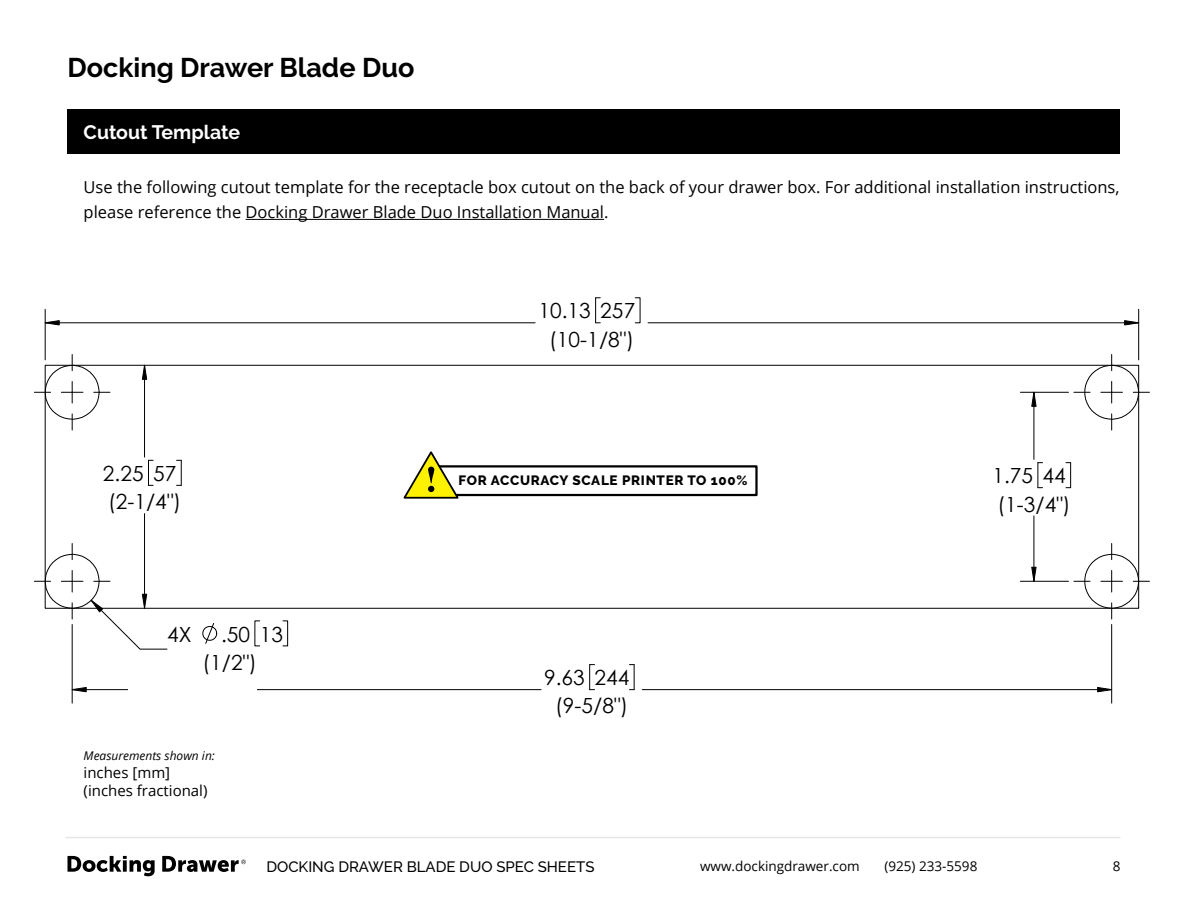
<style>
.page{position:relative;width:1188px;height:918px;background:#fff}
.page>*{position:absolute;margin:0;border:0;box-sizing:border-box;transform-origin:0 0}
.t1{font:700 27px "Raleway";color:#000}
.t2{font:20.85px/28.2px "Century Gothic";letter-spacing:.005em;color:#000;text-align:right}
.t3{font:700 19.5px "Raleway";color:#fff}
.t4{font:16.5px/25.5px "Open Sans";color:#000}
.t5{font:500 15px "Raleway";color:#000}
.t6{font:15px/18px "Open Sans";color:#000}
.t7{font:13.5px "Open Sans";color:#000}
.t8{font:800 13.5px "Raleway";letter-spacing:.05em;color:#000}
.t9{font:italic 12px "Open Sans";color:#000}
</style>
<div class="page">
<svg style="left:68px;top:856px;width:178px;height:20px"></svg>
<hr style="left:65px;top:837px;width:1056px;height:1px;background:#e6e7e8">
<img style="left:44px;top:297px;width:1106px;height:407px">
<svg style="left:1074px;top:543px;width:75px;height:76px"></svg>
<svg style="left:35px;top:354px;width:75px;height:76px"></svg>
<svg style="left:1074px;top:354px;width:75px;height:76px"></svg>
<svg style="left:595px;top:297px;width:5px;height:26px"></svg>
<hr style="left:648px;top:322px;width:491px;height:1px;background:#000">
<hr style="left:45px;top:309px;width:1px;height:51px;background:#000">
<hr style="left:1138px;top:309px;width:1px;height:51px;background:#000">
<hr style="left:45px;top:322px;width:490px;height:1px;background:#000">
<hr style="left:72px;top:689px;width:469px;height:1px;background:#000">
<hr style="left:642px;top:689px;width:470px;height:1px;background:#000">
<hr style="left:72px;top:624px;width:1px;height:79px;background:#000">
<hr style="left:1111px;top:624px;width:1px;height:79px;background:#000">
<hr style="left:1034px;top:516px;width:1px;height:65px;background:#000">
<svg style="left:629px;top:664px;width:6px;height:26px"></svg>
<hr style="left:1034px;top:392px;width:1px;height:67px;background:#000">
<hr style="left:1020px;top:581px;width:48px;height:1px;background:#000">
<hr style="left:1020px;top:392px;width:48px;height:1px;background:#000">
<svg style="left:1038px;top:462px;width:5px;height:26px"></svg>
<svg style="left:1066px;top:462px;width:5px;height:26px"></svg>
<hr style="left:144px;top:514px;width:1px;height:94px;background:#000">
<hr style="left:144px;top:365px;width:1px;height:92px;background:#000">
<svg style="left:589px;top:664px;width:6px;height:26px"></svg>
<svg style="left:177px;top:460px;width:5px;height:26px"></svg>
<svg style="left:148px;top:460px;width:5px;height:26px"></svg>
<svg style="left:202px;top:622px;width:16px;height:22px"></svg>
<div style="left:283px;top:621px;width:5px;height:25px;border:1px solid #000"></div>
<svg style="left:71px;top:687px;width:16px;height:6px"></svg>
<svg style="left:44px;top:320px;width:16px;height:6px"></svg>
<svg style="left:1097px;top:687px;width:16px;height:6px"></svg>
<svg style="left:142px;top:364px;width:6px;height:16px"></svg>
<svg style="left:1124px;top:320px;width:16px;height:6px"></svg>
<svg style="left:1031px;top:567px;width:6px;height:15px"></svg>
<svg style="left:1031px;top:391px;width:6px;height:16px"></svg>
<svg style="left:35px;top:543px;width:133px;height:107px"></svg>
<div style="left:434px;top:465px;width:324px;height:31px;border:2px solid #000"></div>
<svg style="left:402px;top:449px;width:59px;height:51px"></svg>
<div style="left:68px;top:109px;width:1052px;height:45px;background:#000"></div>
<hr style="left:246px;top:219px;width:358px;height:1px;background:#000">
<div style="left:128px;top:680px;width:129px;height:69px;background:#fff"></div>
<h1 class="t1" style="left:68px;top:52px;width:348px">Docking Drawer Blade Duo</h1>
<p class="t3" style="left:84px;top:121px;width:158px">Cutout Template</p>
<p class="t4" style="left:84px;top:174px;width:1037px">Use the following cutout template for the receptacle box cutout on the back of your drawer box. For additional installation instructions, please reference the Docking Drawer Blade Duo Installation Manual.</p>
<p class="t2" style="left:538px;top:297px;width:54px">10.13</p>
<p class="t2" style="left:549px;top:297px;width:88px">257 (10-1/8")</p>
<p class="t2" style="left:103px;top:459px;width:42px">2.25</p>
<p class="t2" style="left:1043px;top:461px;width:25px">44</p>
<p class="t2" style="left:153px;top:459px;width:25px">57</p>
<p class="t2" style="left:992px;top:461px;width:42px">1.75</p>
<p class="t8" style="left:459px;top:472px;width:290px">FOR ACCURACY SCALE PRINTER TO 100%</p>
<p class="t2" style="left:108px;top:487px;width:75px">(2-1/4")</p>
<p class="t2" style="left:167px;top:620px;width:26px">4X</p>
<p class="t2" style="left:203px;top:620px;width:82px;text-align:left;text-indent:19px">.50 13 (1/2")</p>
<p class="t9" style="left:84px;top:747px;width:133px">Measurements shown in:</p>
<p class="t6" style="left:84px;top:763px;width:125px">inches [mm] (inches fractional)</p>
<p class="t2" style="left:544px;top:663px;width:42px">9.63</p>
<p class="t2" style="left:595px;top:663px;width:36px">244</p>
<p class="t2" style="left:555px;top:691px;width:75px">(9-5/8")</p>
<p class="t2" style="left:997px;top:490px;width:75px">(1-3/4")</p>
<p class="t5" style="left:266px;top:858px;width:330px">DOCKING DRAWER BLADE DUO SPEC SHEETS</p>
<p class="t7" style="left:700px;top:857px;width:161px">www.dockingdrawer.com</p>
<p class="t7" style="left:884px;top:857px;width:95px">(925) 233-5598</p>
<p class="t7" style="left:1113px;top:857px;width:9px">8</p>
</div>
